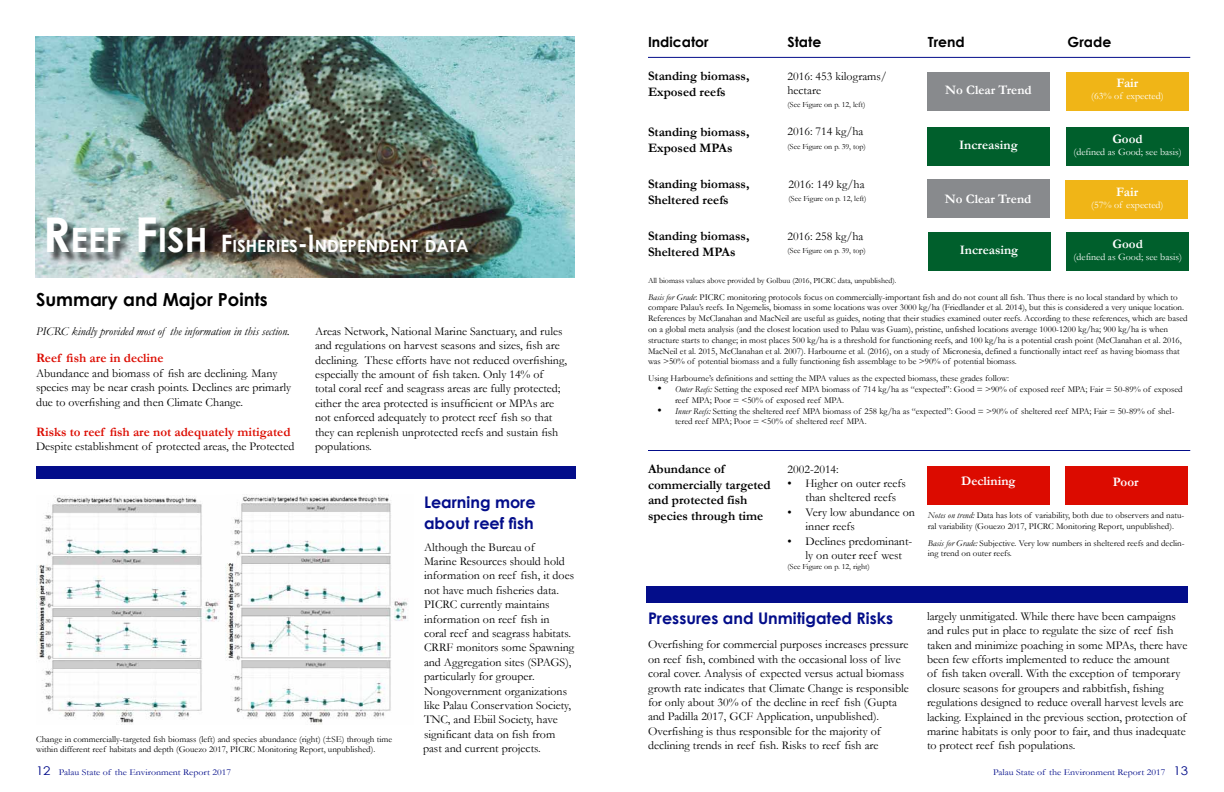
<style>
.page{position:relative;width:1224px;height:792px;background:#fff}
.page>*{position:absolute;margin:0;border:0;box-sizing:border-box;transform-origin:0 0}
.t1{font:700 18px "Century Gothic";color:#000}
.t2{font:700 16.8px "Century Gothic";color:#fff}
.t3{font:700 16px/21px "Century Gothic";color:#030d8a}
.t4{font:700 14px "Century Gothic";color:#000}
.t5{font:700 13px/15.6px "Garamond";color:#000}
.t6{font:700 13px "Garamond";color:#fff}
.t7{font:700 13px "Garamond";color:#dc0b00}
.t8{font:12px/14.4px "Garamond";color:#000}
.t9{font:italic 12px "Garamond";color:#000}
.t10{font:10px "Garamond";color:#fff}
.t11{font:9px/10.8px "Garamond";color:#000}
.t12{font:9px "Garamond";color:#030d8a;scale:1.1 1}
.t13{font:8px "Garamond";color:#000}
.s1{font-size:48px}
.s2{font-size:33.6px}
.s3{font-size:24px}
.s4{font-style:italic}
.s5{font-family:"Times New Roman";font-style:italic;font-size:12px}
.s6{font-family:"Times New Roman"}
.s7{font-family:"Century Gothic";font-size:12px}
</style>
<div class="page">
<img style="left:35px;top:36px;width:540px;height:241px">
<div style="left:49px;top:219px;width:431px;height:46px;background:#000;opacity:.75"></div>
<div style="left:36px;top:466px;width:540px;height:13px;background:#030d8a"></div>
<img style="left:36px;top:495px;width:372px;height:230px">
<div style="left:1066px;top:72px;width:122px;height:39px;background:#f0b517"></div>
<hr style="left:648px;top:57px;width:542px;height:1px;background:#030d8a">
<hr style="left:648px;top:450px;width:542px;height:1px;background:#030d8a">
<div style="left:647px;top:586px;width:541px;height:17px;background:#030d8a"></div>
<div style="left:927px;top:72px;width:123px;height:39px;background:#888a8d"></div>
<div style="left:927px;top:180px;width:122px;height:38px;background:#888a8d"></div>
<div style="left:927px;top:127px;width:123px;height:39px;background:#005f2c"></div>
<div style="left:1066px;top:127px;width:122px;height:39px;background:#005f2c"></div>
<div style="left:927px;top:466px;width:123px;height:39px;background:#dc0b00"></div>
<div style="left:928px;top:232px;width:122px;height:38px;background:#005f2c"></div>
<div style="left:1066px;top:466px;width:122px;height:39px;background:#dc0b00"></div>
<div style="left:1066px;top:180px;width:122px;height:39px;background:#f0b517"></div>
<div style="left:1066px;top:233px;width:123px;height:38px;background:#005f2c"></div>
<p class="t4" style="left:648px;top:31px;width:62px">Indicator</p>
<p class="t4" style="left:787px;top:31px;width:35px">State</p>
<p class="t4" style="left:928px;top:31px;width:38px">Trend</p>
<p class="t4" style="left:1068px;top:31px;width:45px">Grade</p>
<h2 class="t2" style="left:43px;top:233px;width:427px"><span class="s1">R</span><span class="s2">EEF</span> <span class="s1">F</span><span class="s2">ISH</span> <span class="s3">F</span>ISHERIES<span class="s3">-I</span>NDEPENDENT DATA</h2>
<h1 class="t1" style="left:36px;top:286px;width:233px">Summary and Major Points</h1>
<p class="t9" style="left:36px;top:323px;width:255px">PICRC kindly provided most of the information in this section.</p>
<p class="t7" style="left:36px;top:349px;width:129px">Reef fish are in decline</p>
<p class="t8" style="left:36px;top:366px;width:257px">Abundance and biomass of fish are declining. Many species may be near crash points. Declines are primarly due to overfishing and then Climate Change.</p>
<p class="t7" style="left:36px;top:423px;width:256px">Risks to reef fish are not adequately mitigated</p>
<p class="t8" style="left:36px;top:439px;width:260px">Despite establishment of protected areas, the Protected</p>
<p class="t8" style="left:315px;top:324px;width:254px">Areas Network, National Marine Sanctuary, and rules and regulations on harvest seasons and sizes, fish are declining. These efforts have not reduced overfishing, especially the amount of fish taken. Only 14% of total coral reef and seagrass areas are fully protected; either the area protected is insufficient or MPAs are not enforced adequately to protect reef fish so that they can replenish unprotected reefs and sustain fish populations.</p>
<p class="t11" style="left:36px;top:733px;width:358px">Change in commercially-targeted fish biomass (left) and species abundance (right) (±SE) through time within different reef habitats and depth (Gouezo 2017, PICRC Monitoring Report, unpublished).</p>
<h3 class="t3" style="left:424px;top:491px;width:113px">Learning more about reef fish</h3>
<p class="t8" style="left:423px;top:539px;width:153px">Although the Bureau of<br>Marine Resources should hold information on reef fish, it does not have much fisheries data.<br>PICRC currently maintains information on reef fish in coral reef and seagrass habitats.<br>CRRF monitors some Spawning and Aggregation sites (SPAGS), particularly for grouper.<br>Nongovernment organizations like Palau Conservation Society,<br>TNC, and Ebiil Society, have significant data on fish from past and current projects.</p>
<p class="t5" style="left:648px;top:69px;width:103px">Standing biomass,<br>Exposed reefs</p>
<p class="t8" style="left:788px;top:69px;width:101px">2016: 453 kilograms/ hectare</p>
<p class="t13" style="left:788px;top:100px;width:79px">(See Figure on p. 12, left)</p>
<p class="t5" style="left:648px;top:124px;width:103px">Standing biomass,<br>Exposed MPAs</p>
<p class="t8" style="left:788px;top:124px;width:78px">2016: 714 kg/ha</p>
<p class="t13" style="left:788px;top:141px;width:80px">(See Figure on p. 39, top)</p>
<p class="t5" style="left:648px;top:177px;width:103px">Standing biomass,<br>Sheltered reefs</p>
<p class="t8" style="left:789px;top:177px;width:78px">2016: 149 kg/ha</p>
<p class="t13" style="left:789px;top:193px;width:79px">(See Figure on p. 12, left)</p>
<p class="t5" style="left:648px;top:228px;width:103px">Standing biomass,<br>Sheltered MPAs</p>
<p class="t8" style="left:788px;top:228px;width:78px">2016: 258 kg/ha</p>
<p class="t13" style="left:788px;top:245px;width:80px">(See Figure on p. 39, top)</p>
<p class="t6" style="left:945px;top:81px;width:88px">No Clear Trend</p>
<p class="t6" style="left:959px;top:136px;width:60px">Increasing</p>
<p class="t6" style="left:945px;top:190px;width:88px">No Clear Trend</p>
<p class="t6" style="left:960px;top:241px;width:60px">Increasing</p>
<p class="t6" style="left:1116px;top:75px;width:23px">Fair</p>
<p class="t10" style="left:1091px;top:90px;width:74px">(63% of expected)</p>
<p class="t6" style="left:1112px;top:130px;width:32px">Good</p>
<p class="t10" style="left:1073px;top:145px;width:110px">(defined as Good; see basis)</p>
<p class="t6" style="left:1116px;top:183px;width:23px">Fair</p>
<p class="t10" style="left:1091px;top:198px;width:74px">(57% of expected)</p>
<p class="t6" style="left:1113px;top:235px;width:32px">Good</p>
<p class="t10" style="left:1074px;top:250px;width:110px">(defined as Good; see basis)</p>
<p class="t13" style="left:648px;top:275px;width:250px">All biomass values above provided by Golbuu (2016, PICRC data, unpublished).</p>
<p class="t11" style="left:648px;top:291px;width:541px"><span class="s4">Basis for Grade</span>: PICRC monitoring protocols focus on commercially-important fish and do not count all fish. Thus there is no local standard by which to compare Palau’s reefs. In Ngemelis, biomass in some locations was over 3000 kg/ha (Friedlander et al. 2014), but this is considered a very unique location.<br>References by McClanahan and MacNeil are useful as guides, noting that their studies examined outer reefs. According to these references, which are based on a global meta analysis (and the closest location used to Palau was Guam), pristine, unfished locations average 1000-1200 kg/ha; 900 kg/ha is when structure starts to change; in most places 500 kg/ha is a threshold for functioning reefs, and 100 kg/ha is a potential crash point (McClanahan et al. 2016, MacNeil et al. 2015, McClanahan et al. 2007). Harbourne et al. (2016), on a study of Micronesia, defined a functionally intact reef as having biomass that was &gt;50% of potential biomass and a fully functioning fish assemblage to be &gt;90% of potential biomass.</p>
<p class="t11" style="left:648px;top:373px;width:363px">Using Harbourne’s definitions and setting the MPA values as the expected biomass, these grades follow:</p>
<p class="t11" style="left:675px;top:384px;width:509px;text-indent:-18px"><span class="s5">•</span> <span class="s4">Outer Reefs:</span> Setting the exposed reef MPA biomass of 714 kg/ha as “expected”: Good = &gt;90% of exposed reef MPA; Fair = 50-89% of exposed reef MPA; Poor = &lt;50% of exposed reef MPA.</p>
<p class="t11" style="left:675px;top:405px;width:501px;text-indent:-18px"><span class="s5">•</span> <span class="s4">Inner Reefs:</span> Setting the sheltered reef MPA biomass of 258 kg/ha as “expected”: Good = &gt;90% of sheltered reef MPA; Fair = 50-89% of shel&shy;tered reef MPA; Poor = &lt;50% of sheltered reef MPA.</p>
<p class="t5" style="left:648px;top:461px;width:124px">Abundance of commercially targeted and protected fish species through time</p>
<p class="t8" style="left:788px;top:461px;width:53px">2002-2014:</p>
<p class="t8" style="left:806px;top:476px;width:102px;text-indent:-18px"><span class="s6">•</span> Higher on outer reefs than sheltered reefs</p>
<p class="t8" style="left:806px;top:504px;width:111px;text-indent:-18px"><span class="s6">•</span> Very low abundance on inner reefs</p>
<p class="t8" style="left:806px;top:533px;width:108px;text-indent:-18px"><span class="s6">•</span> Declines predominant&shy;ly on outer reef west</p>
<p class="t13" style="left:788px;top:561px;width:84px">(See Figure on p. 12, right)</p>
<p class="t6" style="left:961px;top:473px;width:56px">Declining</p>
<p class="t11" style="left:928px;top:509px;width:258px"><span class="s4">Notes on trend:</span> Data has lots of variability, both due to observers and natu&shy;ral variability (Gouezo 2017, PICRC Monitoring Report, unpublished).</p>
<p class="t11" style="left:928px;top:537px;width:258px"><span class="s4">Basis for Grade:</span> Subjective. Very low numbers in sheltered reefs and declin&shy;ing trend on outer reefs.</p>
<p class="t6" style="left:1113px;top:473px;width:27px">Poor</p>
<h3 class="t3" style="left:648px;top:607px;width:247px">Pressures and Unmitigated Risks</h3>
<p class="t8" style="left:648px;top:637px;width:262px">Overfishing for commercial purposes increases pressure on reef fish, combined with the occasional loss of live coral cover. Analysis of expected versus actual biomass growth rate indicates that Climate Change is responsible for only about 30% of the decline in reef fish (Gupta and Padilla 2017, GCF Application, unpublished).<br>Overfishing is thus responsible for the majority of declining trends in reef fish. Risks to reef fish are</p>
<p class="t8" style="left:927px;top:609px;width:262px">largely unmitigated. While there have been campaigns and rules put in place to regulate the size of reef fish taken and minimize poaching in some MPAs, there have been few efforts implemented to reduce the amount<br>of fish taken overall. With the exception of temporary closure seasons for groupers and rabbitfish, fishing regulations designed to reduce overall harvest levels are lacking. Explained in the previous section, protection of marine habitats is only poor to fair, and thus inadequate to protect reef fish populations.</p>
<p class="t12" style="left:36px;top:766px;width:179px"><span class="s7">12</span> Palau State of the Environment Report 2017</p>
<p class="t12" style="left:993px;top:766px;width:179px">Palau State of the Environment Report 2017 <span class="s7">13</span></p>
</div>
